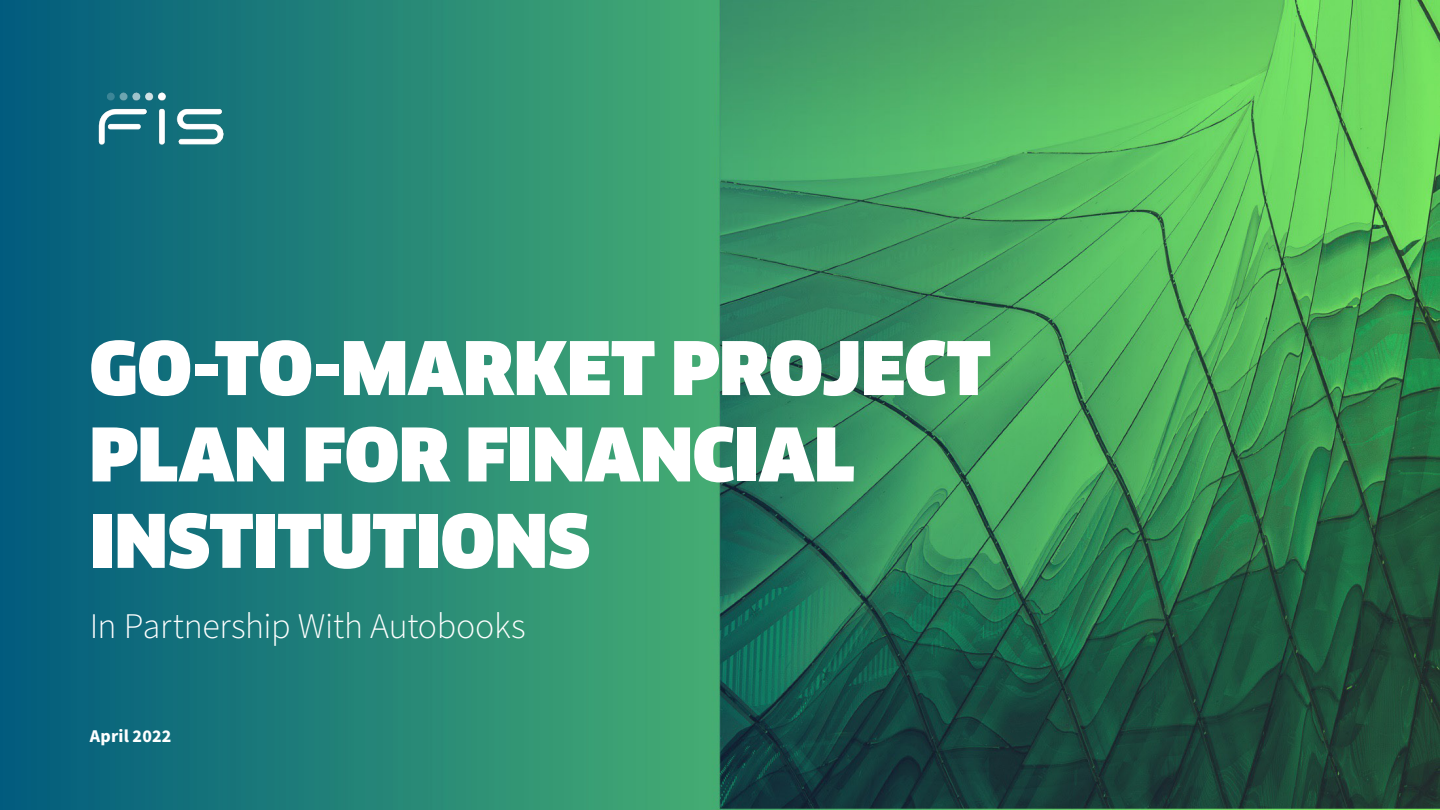
<style>
.page{position:relative;width:1440px;height:810px;background:#fff}
.page>*{position:absolute;margin:0;border:0;box-sizing:border-box;transform-origin:0 0}
.t1{font:900 72px/86.4px "Clan Offc Pro";letter-spacing:-.005em;color:#fff}
.t2{font:300 36px "Source Sans Pro";letter-spacing:-.01em;color:#fff}
.body{font:700 18px "Source Sans Pro";letter-spacing:.015em;color:#fff}
</style>
<div class="page">
<img style="left:0;top:0;width:1440px;height:810px">
<img style="left:90px;top:87px;width:139px;height:64px">
<p class="t1" style="left:90px;top:325px;width:903px">GO-TO-MARKET PROJECT<br>PLAN FOR FINANCIAL<br>INSTITUTIONS</p>
<p class="t2" style="left:90px;top:602px;width:438px">In Partnership With Autobooks</p>
<p class="body" style="left:90px;top:723px;width:83px">April 2022</p>
</div>
